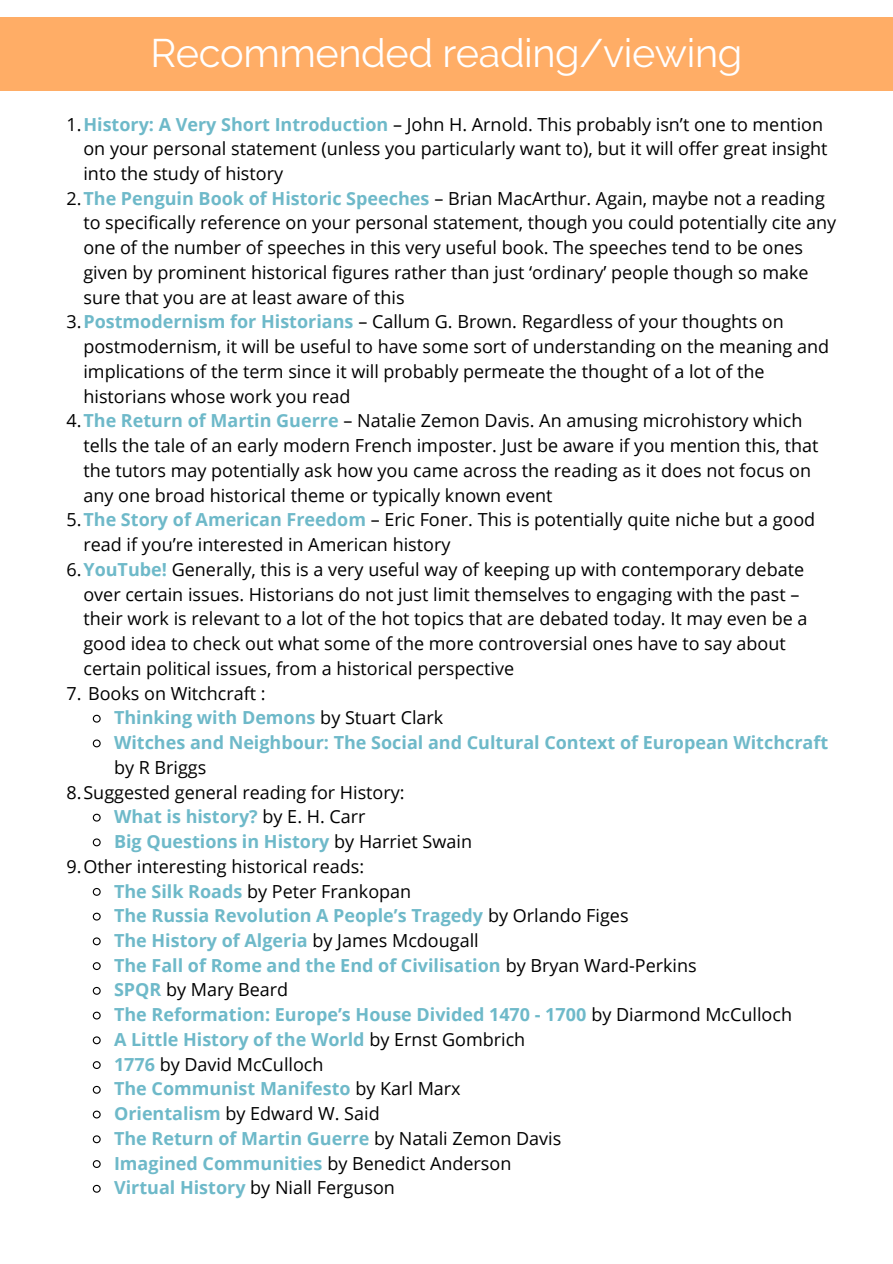
<style>
.page{position:relative;width:893px;height:1264px;background:#fff}
.page>*{position:absolute;margin:0;border:0;box-sizing:border-box;transform-origin:0 0}
.t1{font:39.6px "Raleway";letter-spacing:-.01em;color:#fff}
.t2{font:18px/24.8px "Open Sans";color:#000}
.t3{font:700 18px/24.8px "Open Sans";color:#6eb9c9}
.s1{font-weight:700;color:#6eb9c9}
.s2{font-weight:400;color:#000}
</style>
<div class="page">
<div style="left:0;top:17px;width:892px;height:73px;background:#ffad66"></div>
<svg style="left:92px;top:714px;width:9px;height:9px"></svg>
<svg style="left:92px;top:739px;width:9px;height:9px"></svg>
<svg style="left:92px;top:813px;width:9px;height:9px"></svg>
<svg style="left:92px;top:838px;width:9px;height:9px"></svg>
<svg style="left:92px;top:888px;width:9px;height:8px"></svg>
<svg style="left:92px;top:912px;width:9px;height:9px"></svg>
<svg style="left:92px;top:937px;width:9px;height:9px"></svg>
<svg style="left:92px;top:962px;width:9px;height:8px"></svg>
<svg style="left:92px;top:986px;width:9px;height:9px"></svg>
<svg style="left:92px;top:1011px;width:9px;height:9px"></svg>
<svg style="left:92px;top:1036px;width:9px;height:9px"></svg>
<svg style="left:92px;top:1061px;width:9px;height:8px"></svg>
<svg style="left:92px;top:1085px;width:9px;height:9px"></svg>
<svg style="left:92px;top:1110px;width:9px;height:9px"></svg>
<svg style="left:92px;top:1135px;width:9px;height:8px"></svg>
<svg style="left:92px;top:1160px;width:9px;height:8px"></svg>
<svg style="left:92px;top:1184px;width:9px;height:9px"></svg>
<p class="t1" style="left:150px;top:30px;width:593px">Recommended reading/viewing</p>
<p class="t2" style="left:83px;top:111px;width:745px;text-indent:-17px">1.<span class="s1">History: A Very Short Introduction</span> – John H. Arnold. This probably isn’t one to mention on your personal statement (unless you particularly want to), but it will offer great insight into the study of history</p>
<p class="t2" style="left:83px;top:185px;width:754px;text-indent:-17px">2.<span class="s1">The Penguin Book of Historic Speeches</span> – Brian MacArthur. Again, maybe not a reading to specifically reference on your personal statement, though you could potentially cite any one of the number of speeches in this very useful book. The speeches tend to be ones given by prominent historical figures rather than just ‘ordinary’ people though so make sure that you are at least aware of this</p>
<p class="t2" style="left:83px;top:309px;width:747px;text-indent:-17px">3.<span class="s1">Postmodernism for Historians</span> – Callum G. Brown. Regardless of your thoughts on postmodernism, it will be useful to have some sort of understanding on the meaning and implications of the term since it will probably permeate the thought of a lot of the historians whose work you read</p>
<p class="t2" style="left:83px;top:408px;width:736px;text-indent:-17px">4.<span class="s1">The Return of Martin Guerre</span> – Natalie Zemon Davis. An amusing microhistory which tells the tale of an early modern French imposter. Just be aware if you mention this, that the tutors may potentially ask how you came across the reading as it does not focus on any one broad historical theme or typically known event</p>
<p class="t2" style="left:83px;top:507px;width:733px;text-indent:-17px">5.<span class="s1">The Story of American Freedom</span> – Eric Foner. This is potentially quite niche but a good read if you’re interested in American history</p>
<p class="t2" style="left:83px;top:556px;width:725px;text-indent:-17px">6.<span class="s1">YouTube!</span> Generally, this is a very useful way of keeping up with contemporary debate over certain issues. Historians do not just limit themselves to engaging with the past – their work is relevant to a lot of the hot topics that are debated today. It may even be a good idea to check out what some of the more controversial ones have to say about certain political issues, from a historical perspective</p>
<p class="t2" style="left:67px;top:680px;width:200px">7. Books on Witchcraft :</p>
<p class="t3" style="left:114px;top:705px;width:331px">Thinking with Demons <span class="s2">by Stuart Clark</span></p>
<p class="t3" style="left:114px;top:729px;width:715px">Witches and Neighbour: The Social and Cultural Context of European Witchcraft <span class="s2">by R Briggs</span></p>
<p class="t2" style="left:67px;top:779px;width:339px">8.Suggested general reading for History:</p>
<p class="t3" style="left:114px;top:804px;width:253px">What is history? <span class="s2">by E. H. Carr</span></p>
<p class="t3" style="left:114px;top:828px;width:359px">Big Questions in History <span class="s2">by Harriet Swain</span></p>
<p class="t2" style="left:67px;top:853px;width:299px">9.Other interesting historical reads:</p>
<p class="t2" style="left:114px;top:878px;width:299px"><span class="s1">The Silk Roads</span> by Peter Frankopan</p>
<p class="t3" style="left:114px;top:902px;width:516px">The Russia Revolution A People’s Tragedy <span class="s2">by Orlando Figes</span></p>
<p class="t3" style="left:114px;top:927px;width:366px">The History of Algeria <span class="s2">by James Mcdougall</span></p>
<p class="t3" style="left:114px;top:952px;width:584px">The Fall of Rome and the End of Civilisation <span class="s2">by Bryan Ward-Perkins</span></p>
<p class="t2" style="left:114px;top:977px;width:176px"><span class="s1">SPQR</span> by Mary Beard</p>
<p class="t3" style="left:114px;top:1001px;width:679px">The Reformation: Europe’s House Divided 1470 - 1700 <span class="s2">by Diarmond McCulloch</span></p>
<p class="t3" style="left:114px;top:1026px;width:413px">A Little History of the World <span class="s2">by Ernst Gombrich</span></p>
<p class="t2" style="left:114px;top:1051px;width:211px"><span class="s1">1776</span> by David McCulloch</p>
<p class="t3" style="left:114px;top:1076px;width:348px">The Communist Manifesto <span class="s2">by Karl Marx</span></p>
<p class="t2" style="left:114px;top:1100px;width:267px"><span class="s1">Orientalism</span> by Edward W. Said</p>
<p class="t3" style="left:114px;top:1125px;width:449px">The Return of Martin Guerre <span class="s2">by Natali Zemon Davis</span></p>
<p class="t3" style="left:114px;top:1150px;width:399px">Imagined Communities <span class="s2">by Benedict Anderson</span></p>
<p class="t2" style="left:114px;top:1174px;width:282px"><span class="s1">Virtual History</span> by Niall Ferguson</p>
</div>
